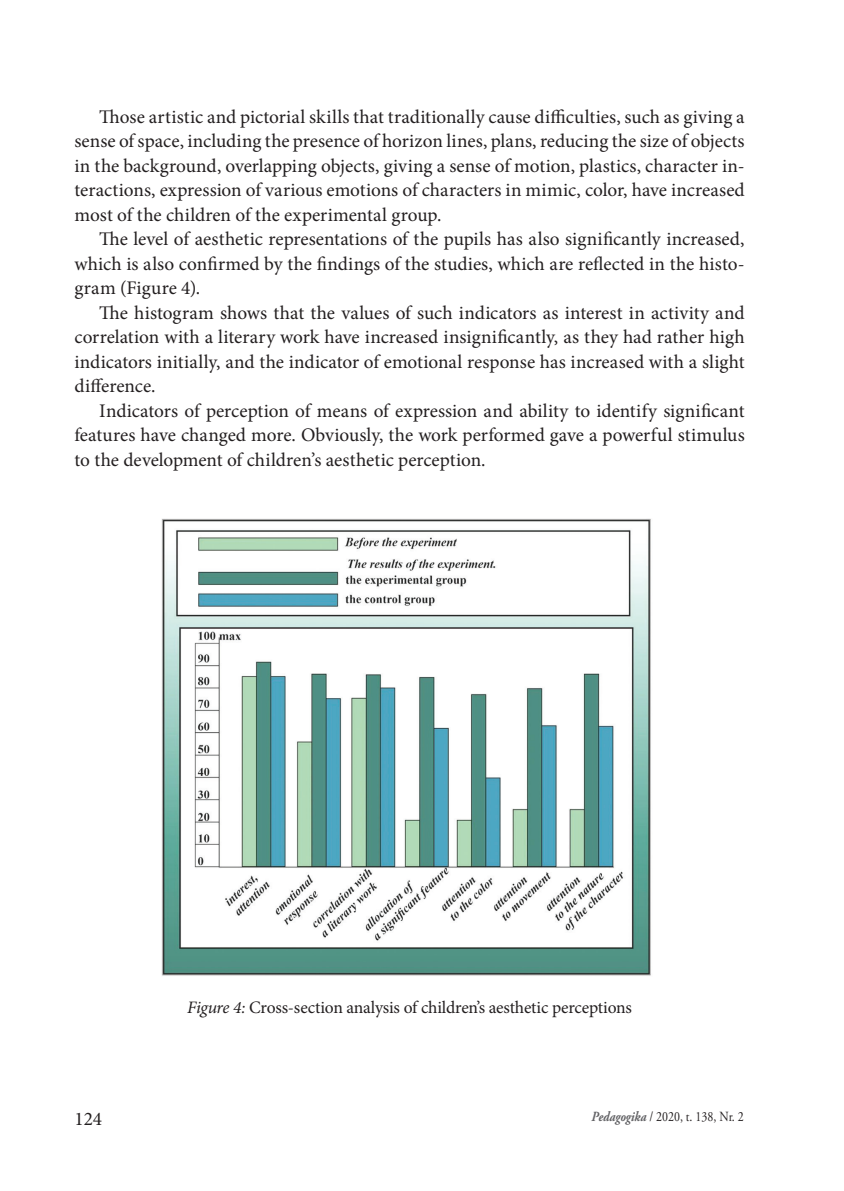
<style>
.page{position:relative;width:844px;height:1191px;background:#fff}
.page>*{position:absolute;margin:0;border:0;box-sizing:border-box;transform-origin:0 0}
.t1{font:19.25px/24.5px "Minion Pro";color:#231f20;text-align:justify}
.t2{font:17.5px "Minion Pro";letter-spacing:-.01em;color:#231f20}
.t3{font:14px "Adobe Garamond Pro";color:#231f20;scale:.85 1}
.s1{font-style:italic}
.s2{font-weight:700;font-style:italic;color:#636366}
</style>
<div class="page">
<img style="left:161px;top:519px;width:490px;height:457px">
<p class="t1" style="left:74px;top:104px;width:671px;text-indent:25px">Those artistic and pictorial skills that traditionally cause difficulties, such as giving a sense of space, including the presence of horizon lines, plans, reducing the size of objects in the background, overlapping objects, giving a sense of motion, plastics, character in&shy;teractions, expression of various emotions of characters in mimic, color, have increased most of the children of the experimental group.</p>
<p class="t1" style="left:74px;top:227px;width:671px;text-indent:25px">The level of aesthetic representations of the pupils has also significantly increased, which is also confirmed by the findings of the studies, which are reflected in the histo&shy;gram (Figure 4).</p>
<p class="t1" style="left:74px;top:300px;width:671px;text-indent:25px">The histogram shows that the values of such indicators as interest in activity and correlation with a literary work have increased insignificantly, as they had rather high indicators initially, and the indicator of emotional response has increased with a slight difference.</p>
<p class="t1" style="left:74px;top:398px;width:671px;text-indent:25px">Indicators of perception of means of expression and ability to identify significant features have changed more. Obviously, the work performed gave a powerful stimulus to the development of children’s aesthetic perception.</p>
<p class="t2" style="left:187px;top:996px;width:446px"><span class="s1">Figure 4:</span> Cross-section analysis of children’s aesthetic perceptions</p>
<p class="t1" style="left:74px;top:1106px;width:29px">124</p>
<p class="t3" style="left:591px;top:1108px;width:180px"><span class="s2">Pedagogika</span> / 2020, t. 138, Nr. 2</p>
</div>
